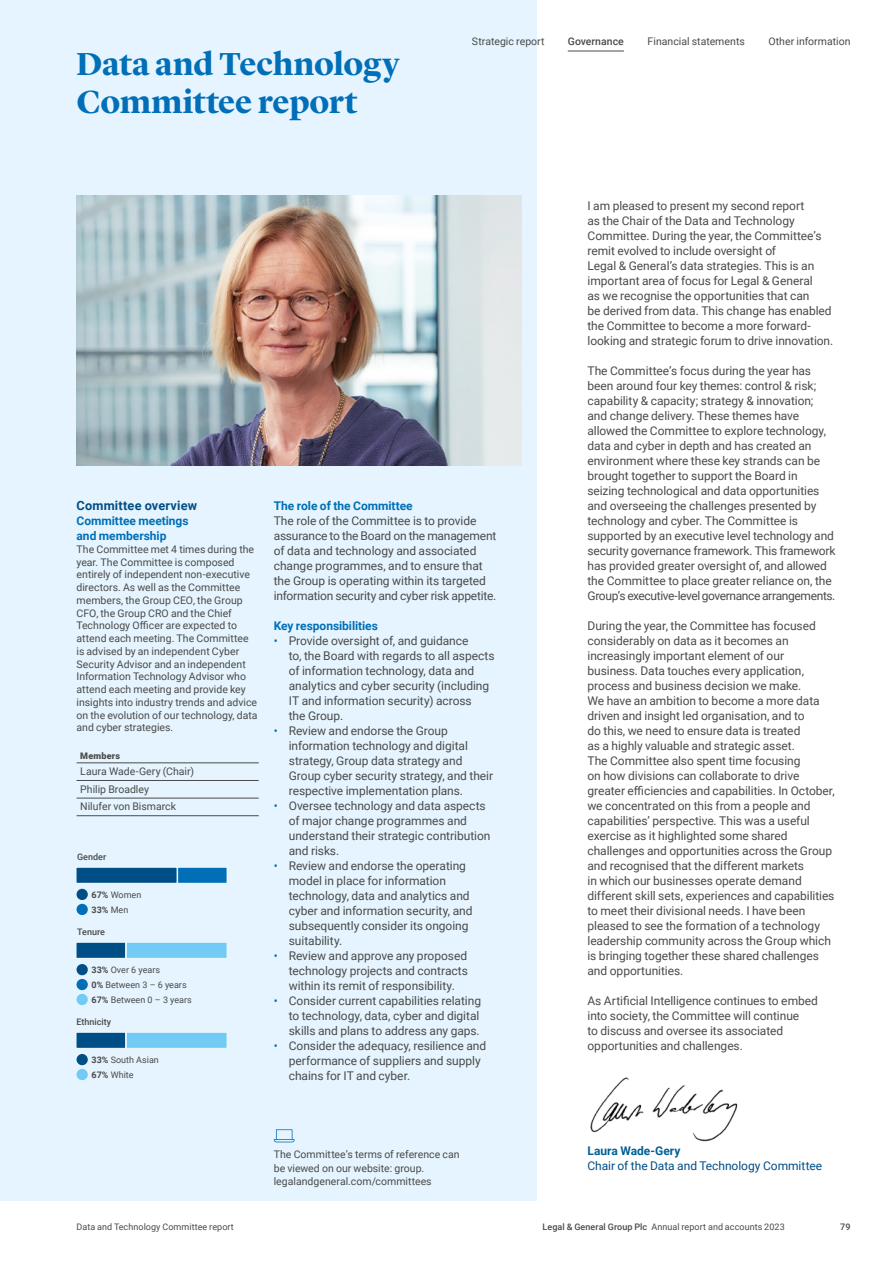
<style>
.page{position:relative;width:893px;height:1263px;background:#fff}
.page>*{position:absolute;margin:0;border:0;box-sizing:border-box;transform-origin:0 0}
.t1{font:700 33px/37.5px "Lyon Display";letter-spacing:-.005em;color:#006fb8}
.t2{font:700 12.75px "Roboto";letter-spacing:.015em;color:#004e86}
.t3{font:12px/15px "Roboto";letter-spacing:-.005em;color:#4a4a49}
.t4{font:700 12px/15px "Roboto";letter-spacing:-.005em;color:#006fb8}
.t5{font:12px "Roboto";letter-spacing:-.005em;color:#004e86}
.t6{font:700 12px "Roboto";color:#026096}
.t7{font:10.5px/12.8px "Roboto";color:#4a4a49}
.t8{font:500 10.5px "Roboto";letter-spacing:.005em;color:#4a4a49}
.t9{font:9px/15px "Roboto";color:#4a4a49}
.t10{font:500 9px "Roboto";color:#4a4a49}
.t11{font:900 9px "Roboto";letter-spacing:.025em;color:#4a4a49}
.s1{font-weight:700}
.s2{color:#006fb8}
.s3{font-weight:500}
</style>
<div class="page">
<div style="left:0;top:0;width:537px;height:1200px;background:#e5f4fe"></div>
<img style="left:77px;top:195px;width:445px;height:270px">
<img style="left:590px;top:1077px;width:148px;height:65px">
<hr style="left:77px;top:762px;width:182px;height:1px;background:#4a4a49">
<hr style="left:77px;top:780px;width:182px;height:1px;background:#4a4a49">
<hr style="left:77px;top:798px;width:182px;height:1px;background:#4a4a49">
<hr style="left:77px;top:815px;width:182px;height:1px;background:#4a4a49">
<div style="left:126px;top:1032px;width:101px;height:16px;background:#71cbf4"></div>
<div style="left:125px;top:1031px;width:103px;height:18px;border:2px solid #e8f6fe"></div>
<svg style="left:77px;top:1031px;width:50px;height:18px"></svg>
<div style="left:126px;top:942px;width:101px;height:16px;background:#71cbf4"></div>
<div style="left:125px;top:941px;width:103px;height:18px;border:2px solid #e8f6fe"></div>
<svg style="left:77px;top:941px;width:50px;height:18px"></svg>
<div style="left:177px;top:867px;width:50px;height:16px;background:#006fb8"></div>
<div style="left:177px;top:866px;width:51px;height:18px;border:2px solid #e8f6fe"></div>
<svg style="left:77px;top:866px;width:101px;height:18px;background:#296b9b"></svg>
<div style="left:77px;top:889px;width:11px;height:11px;background:#004e86;border-radius:50%"></div>
<div style="left:77px;top:904px;width:11px;height:11px;background:#006fb8;border-radius:50%"></div>
<div style="left:77px;top:1069px;width:11px;height:11px;background:#71cbf4;border-radius:50%"></div>
<div style="left:77px;top:1054px;width:11px;height:11px;background:#004e86;border-radius:50%"></div>
<div style="left:77px;top:994px;width:11px;height:11px;background:#71cbf4;border-radius:50%"></div>
<div style="left:77px;top:979px;width:11px;height:11px;background:#006fb8;border-radius:50%"></div>
<div style="left:77px;top:964px;width:11px;height:11px;background:#004e86;border-radius:50%"></div>
<svg style="left:274px;top:1129px;width:21px;height:13px"></svg>
<hr style="left:568px;top:51px;width:56px;height:1px;background:#4a4a49">
<h1 class="t1" style="left:77px;top:42px;width:324px">Data and Technology<br>Committee report</h1>
<p class="t7" style="left:472px;top:35px;width:74px">Strategic report</p>
<p class="t8" style="left:568px;top:34px;width:58px">Governance</p>
<p class="t7" style="left:648px;top:35px;width:99px">Financial statements</p>
<p class="t7" style="left:768px;top:35px;width:83px">Other information</p>
<p class="t2" style="left:77px;top:497px;width:122px">Committee overview</p>
<p class="t4" style="left:77px;top:513px;width:114px">Committee meetings and membership</p>
<p class="t7" style="left:77px;top:542px;width:183px">The Committee met 4 times during the year. The Committee is composed entirely of independent non-executive directors. As well as the Committee members, the Group CEO, the Group CFO, the Group CRO and the Chief Technology Officer are expected to attend each meeting. The Committee is advised by an independent Cyber Security Advisor and an independent Information Technology Advisor who attend each meeting and provide key insights into industry trends and advice on the evolution of our technology, data and cyber strategies.</p>
<p class="t11" style="left:80px;top:749px;width:41px">Members</p>
<p class="t7" style="left:80px;top:762px;width:115px;line-height:17.7px">Laura Wade-Gery (Chair)<br>Philip Broadley<br>Nilufer von Bismarck</p>
<p class="t10" style="left:77px;top:851px;width:31px">Gender</p>
<p class="t9" style="left:92px;top:887px;width:51px"><span class="s1">67%</span> Women<br><span class="s1">33%</span> Men</p>
<p class="t10" style="left:77px;top:926px;width:29px">Tenure</p>
<p class="t9" style="left:92px;top:962px;width:102px"><span class="s1">33%</span> Over 6 years<br><span class="s1">0%</span> Between 3 – 6 years<br><span class="s1">67%</span> Between 0 – 3 years</p>
<p class="t10" style="left:77px;top:1016px;width:36px">Ethnicity</p>
<p class="t9" style="left:92px;top:1052px;width:69px"><span class="s1">33%</span> South Asian<br><span class="s1">67%</span> White</p>
<p class="t4" style="left:274px;top:498px;width:140px">The role of the Committee</p>
<p class="t3" style="left:274px;top:513px;width:224px">The role of the Committee is to provide assurance to the Board on the management of data and technology and associated change programmes, and to ensure that the Group is operating within its targeted information security and cyber risk appetite.</p>
<p class="t4" style="left:274px;top:618px;width:106px">Key responsibilities</p>
<p class="t3" style="left:289px;top:633px;width:207px;text-indent:-15px"><span class="s2">•</span> Provide oversight of, and guidance<br>to, the Board with regards to all aspects of information technology, data and analytics and cyber security (including IT and information security) across<br>the Group.</p>
<p class="t3" style="left:289px;top:723px;width:206px;text-indent:-15px"><span class="s2">•</span> Review and endorse the Group information technology and digital strategy, Group data strategy and Group cyber security strategy, and their respective implementation plans.</p>
<p class="t3" style="left:289px;top:798px;width:203px;text-indent:-15px"><span class="s2">•</span> Oversee technology and data aspects of major change programmes and understand their strategic contribution and risks.</p>
<p class="t3" style="left:289px;top:858px;width:185px;text-indent:-15px"><span class="s2">•</span> Review and endorse the operating model in place for information technology, data and analytics and cyber and information security, and subsequently consider its ongoing suitability.</p>
<p class="t3" style="left:289px;top:948px;width:181px;text-align:justify;text-indent:-15px"><span class="s2">•</span> Review and approve any proposed technology projects and contracts within its remit of responsibility.</p>
<p class="t3" style="left:289px;top:993px;width:194px;text-indent:-15px"><span class="s2">•</span> Consider current capabilities relating to technology, data, cyber and digital skills and plans to address any gaps.</p>
<p class="t3" style="left:289px;top:1038px;width:199px;text-indent:-15px"><span class="s2">•</span> Consider the adequacy, resilience and performance of suppliers and supply chains for IT and cyber.</p>
<p class="t7" style="left:274px;top:1147px;width:187px;line-height:13.5px">The Committee’s terms of reference can be viewed on our website: group. legalandgeneral.com/committees</p>
<p class="t3" style="left:587px;top:198px;width:247px">I am pleased to present my second report<br>as the Chair of the Data and Technology Committee. During the year, the Committee’s remit evolved to include oversight of<br>Legal &amp; General’s data strategies. This is an important area of focus for Legal &amp; General<br>as we recognise the opportunities that can<br>be derived from data. This change has enabled the Committee to become a more forward&shy;looking and strategic forum to drive innovation.</p>
<p class="t3" style="left:587px;top:363px;width:249px">The Committee’s focus during the year has been around four key themes: control &amp; risk; capability &amp; capacity; strategy &amp; innovation; and change delivery. These themes have allowed the Committee to explore technology, data and cyber in depth and has created an environment where these key strands can be brought together to support the Board in seizing technological and data opportunities and overseeing the challenges presented by technology and cyber. The Committee is supported by an executive level technology and security governance framework. This framework has provided greater oversight of, and allowed the Committee to place greater reliance on, the Group’s executive-level governance arrangements.</p>
<p class="t3" style="left:587px;top:618px;width:249px">During the year, the Committee has focused considerably on data as it becomes an increasingly important element of our business. Data touches every application, process and business decision we make.<br>We have an ambition to become a more data driven and insight led organisation, and to<br>do this, we need to ensure data is treated<br>as a highly valuable and strategic asset.<br>The Committee also spent time focusing<br>on how divisions can collaborate to drive greater efficiencies and capabilities. In October, we concentrated on this from a people and capabilities’ perspective. This was a useful exercise as it highlighted some shared challenges and opportunities across the Group and recognised that the different markets<br>in which our businesses operate demand different skill sets, experiences and capabilities to meet their divisional needs. I have been pleased to see the formation of a technology leadership community across the Group which is bringing together these shared challenges and opportunities.</p>
<p class="t3" style="left:587px;top:993px;width:232px">As Artificial Intelligence continues to embed into society, the Committee will continue<br>to discuss and oversee its associated opportunities and challenges.</p>
<p class="t6" style="left:587px;top:1142px;width:95px">Laura Wade-Gery</p>
<p class="t5" style="left:587px;top:1157px;width:236px">Chair of the Data and Technology Committee</p>
<p class="t9" style="left:77px;top:1219px;width:159px">Data and Technology Committee report</p>
<p class="t9" style="left:543px;top:1219px;width:244px"><span class="s3">Legal &amp; General Group Plc</span> Annual report and accounts 2023</p>
<p class="t10" style="left:840px;top:1220px;width:12px">79</p>
</div>
